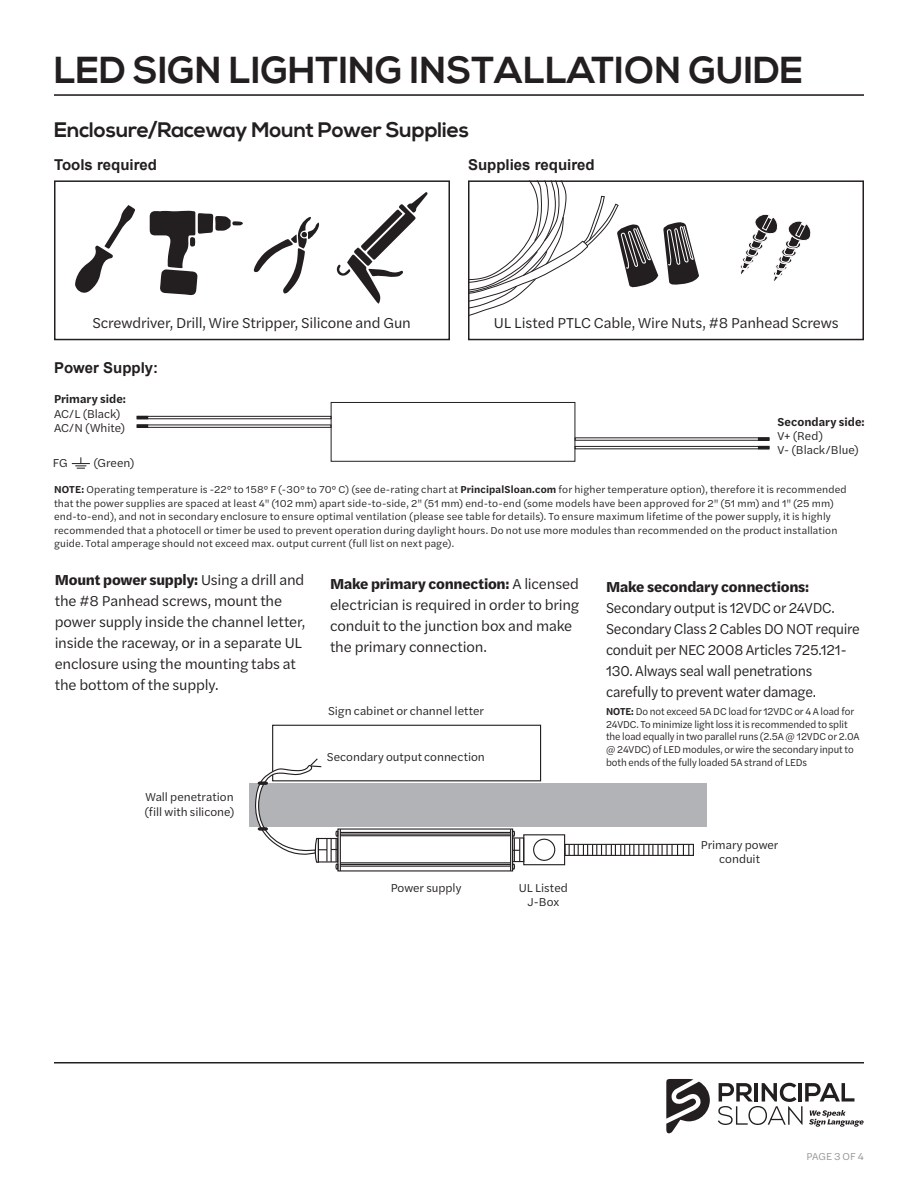
<style>
.page{position:relative;width:918px;height:1188px;background:#fff}
.page>*{position:absolute;margin:0;border:0;box-sizing:border-box;transform-origin:0 0}
.t1{font:700 37.5px "Nexa";color:#231f20}
.t2{font:700 21px "Nexa";letter-spacing:-.01em;color:#231f20}
.t3{font:15px/21px "Halyard Text";letter-spacing:-.01em;color:#231f20}
.t4{font:15px/21px "Halyard Text";letter-spacing:-.01em;color:#231f20;scale:.95 1}
.t5{font:700 15px "Arial";color:#231f20}
.t6{font:12px/14.4px "Halyard Text";color:#231f20}
.t7{font:10.5px/13.5px "Halyard Text";letter-spacing:.01em;color:#231f20}
.t8{font:10.5px/12.6px "Halyard Text";letter-spacing:.01em;color:#231f20;scale:.95 1}
.t9{font:10.5px "Halyard Text";color:#939598}
.s1{font-weight:600}
.s2{font-weight:700}
</style>
<div class="page">
<hr style="left:54px;top:94px;width:810px;height:2px;background:#231f20">
<hr style="left:54px;top:1062px;width:810px;height:2px;background:#231f20">
<svg style="left:666px;top:1079px;width:44px;height:55px"></svg>
<svg style="left:718px;top:1083px;width:146px;height:44px"></svg>
<svg style="left:75px;top:205px;width:168px;height:91px"></svg>
<svg style="left:253px;top:217px;width:67px;height:77px"></svg>
<svg style="left:336px;top:192px;width:92px;height:112px"></svg>
<div style="left:54px;top:180px;width:396px;height:160px;border:2px solid #231f20"></div>
<div style="left:468px;top:180px;width:396px;height:160px;border:2px solid #231f20"></div>
<svg style="left:468px;top:180px;width:231px;height:148px"></svg>
<svg style="left:740px;top:214px;width:71px;height:67px"></svg>
<div style="left:249px;top:783px;width:457px;height:44px;background:#b2b3b7"></div>
<div style="left:272px;top:725px;width:269px;height:56px;border:1px solid #231f20"></div>
<hr style="left:340px;top:829px;width:1px;height:42px;background:#231f20">
<hr style="left:510px;top:829px;width:1px;height:42px;background:#231f20">
<hr style="left:340px;top:832px;width:171px;height:1px;background:#231f20">
<hr style="left:340px;top:834px;width:171px;height:1px;background:#231f20">
<hr style="left:340px;top:835px;width:171px;height:1px;background:#231f20">
<hr style="left:340px;top:862px;width:171px;height:1px;background:#231f20">
<hr style="left:340px;top:864px;width:171px;height:1px;background:#231f20">
<hr style="left:340px;top:866px;width:171px;height:1px;background:#231f20">
<div style="left:565px;top:844px;width:129px;height:12px;border:1px solid #231f20"></div>
<div style="left:523px;top:834px;width:42px;height:31px;border:1px solid #231f20"></div>
<div style="left:533px;top:839px;width:22px;height:22px;border:1px solid #231f20;border-radius:50%"></div>
<svg style="left:511px;top:830px;width:9px;height:40px"></svg>
<svg style="left:569px;top:844px;width:120px;height:12px"></svg>
<svg style="left:255px;top:757px;width:84px;height:113px"></svg>
<div style="left:331px;top:402px;width:244px;height:60px;border:1px solid #231f20"></div>
<div style="left:137px;top:416px;width:194px;height:3px;border:1px solid #231f20"></div>
<div style="left:137px;top:425px;width:194px;height:3px;border:1px solid #231f20"></div>
<svg style="left:137px;top:416px;width:11px;height:3px"></svg>
<svg style="left:137px;top:425px;width:11px;height:2px"></svg>
<div style="left:575px;top:446px;width:194px;height:3px;border:1px solid #231f20"></div>
<div style="left:575px;top:437px;width:194px;height:4px;border:1px solid #231f20"></div>
<svg style="left:758px;top:446px;width:11px;height:3px"></svg>
<svg style="left:758px;top:438px;width:11px;height:2px"></svg>
<svg style="left:72px;top:457px;width:18px;height:12px"></svg>
<h1 class="t1" style="left:54px;top:48px;width:751px">LED SIGN LIGHTING INSTALLATION GUIDE</h1>
<p class="t2" style="left:54px;top:118px;width:417px">Enclosure/Raceway Mount Power Supplies</p>
<p class="t5" style="left:54px;top:154px;width:105px">Tools required</p>
<p class="t5" style="left:468px;top:154px;width:128px">Supplies required</p>
<p class="t3" style="left:92px;top:312px;width:320px">Screwdriver, Drill, Wire Stripper, Silicone and Gun</p>
<p class="t3" style="left:494px;top:312px;width:346px">UL Listed PTLC Cable, Wire Nuts, #8 Panhead Screws</p>
<p class="t5" style="left:54px;top:357px;width:106px">Power Supply:</p>
<p class="t6" style="left:54px;top:391px;width:74px"><span class="s1">Primary side:<br></span>AC/L (Black)<br>AC/N (White)</p>
<p class="t6" style="left:778px;top:414px;width:89px"><span class="s1">Secondary side:<br></span>V+ (Red)<br>V- (Black/Blue)</p>
<p class="t6" style="left:53px;top:455px;width:16px">FG</p>
<p class="t6" style="left:93px;top:455px;width:42px">(Green)</p>
<p class="t7" style="left:54px;top:482px;width:794px"><span class="s1">NOTE:</span> Operating temperature is -22º to 158º F (-30º to 70º C) (see de-rating chart at <span class="s1">PrincipalSloan.com</span> for higher temperature option), therefore it is recommended that the power supplies are spaced at least 4" (102 mm) apart side-to-side, 2" (51 mm) end-to-end (some models have been approved for 2" (51 mm) and 1" (25 mm) end-to-end), and not in secondary enclosure to ensure optimal ventilation (please see table for details). To ensure maximum lifetime of the power supply, it is highly recommended that a photocell or timer be used to prevent operation during daylight hours. Do not use more modules than recommended on the product installation guide. Total amperage should not exceed max. output current (full list on next page).</p>
<p class="t3" style="left:55px;top:568px;width:252px"><span class="s2">Mount power supply:</span> Using a drill and the #8 Panhead screws, mount the power supply inside the channel letter, inside the raceway, or in a separate UL enclosure using the mounting tabs at the bottom of the supply.</p>
<p class="t3" style="left:330px;top:573px;width:251px"><span class="s2">Make primary connection:</span> A licensed electrician is required in order to bring conduit to the junction box and make the primary connection.</p>
<p class="t6" style="left:328px;top:703px;width:157px">Sign cabinet or channel letter</p>
<p class="t6" style="left:145px;top:789px;width:91px">Wall penetration (fill with silicone)</p>
<p class="t6" style="left:327px;top:750px;width:160px">Secondary output connection</p>
<p class="t6" style="left:391px;top:880px;width:72px">Power supply</p>
<p class="t6" style="left:519px;top:880px;width:51px;text-align:center">UL Listed<br>J-Box</p>
<p class="t4" style="left:606px;top:576px;width:269px"><span class="s2">Make secondary connections:<br></span>Secondary output is 12VDC or 24VDC.<br>Secondary Class 2 Cables DO NOT require conduit per NEC 2008 Articles 725.121- 130. Always seal wall penetrations carefully to prevent water damage.</p>
<p class="t8" style="left:606px;top:705px;width:268px"><span class="s1">NOTE:</span> Do not exceed 5A DC load for 12VDC or 4 A load for 24VDC. To minimize light loss it is recommended to split the load equally in two parallel runs (2.5A @ 12VDC or 2.0A @ 24VDC) of LED modules, or wire the secondary input to both ends of the fully loaded 5A strand of LEDs</p>
<p class="t6" style="left:701px;top:837px;width:79px;text-align:center">Primary power conduit</p>
<p class="t9" style="left:806px;top:1149px;width:59px">PAGE 3 OF 4</p>
</div>
